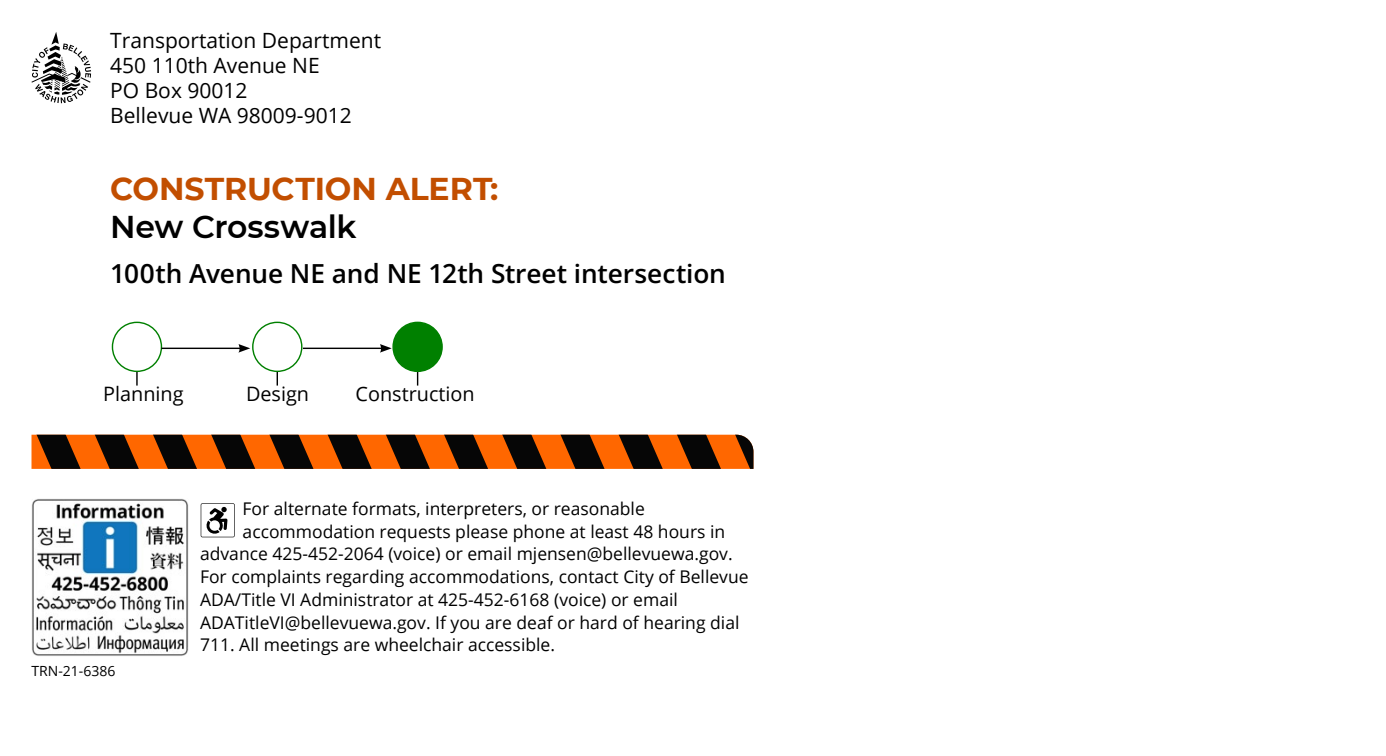
<style>
.page{position:relative;width:1386px;height:756px;background:#fff}
.page>*{position:absolute;margin:0;border:0;box-sizing:border-box;transform-origin:0 0}
.mailer_side_header{font:700 31.5px/37.8px "Montserrat";letter-spacing:-.005em;color:#c24e00}
.mailer_side_subhead{font:600 26.25px "Open Sans";letter-spacing:-.005em;color:#000}
.address_mailer_side{font:21px "Open Sans";color:#000}
.address_mailer_side-2{font:19.78px "Open Sans";color:#000}
.TItle_VI_and_ADA_tex{font:17.5px "Open Sans";color:#000}
.text{font:14px "Open Sans";color:#000}
.s1{font-weight:600;color:#000}
</style>
<div class="page">
<svg style="left:32px;top:32px;width:59px;height:71px"></svg>
<svg style="left:201px;top:503px;width:34px;height:34px"></svg>
<img style="left:32px;top:499px;width:157px;height:157px">
<svg style="left:136px;top:372px;width:2px;height:14px"></svg>
<svg style="left:277px;top:372px;width:1px;height:14px"></svg>
<svg style="left:417px;top:372px;width:1px;height:14px"></svg>
<div style="left:112px;top:322px;width:50px;height:50px;border:1px solid #008000;border-radius:50%"></div>
<div style="left:252px;top:322px;width:50px;height:50px;border:1px solid #008000;border-radius:50%"></div>
<div style="left:393px;top:322px;width:49px;height:49px;background:#008000;border-radius:50%"></div>
<div style="left:392px;top:322px;width:51px;height:50px;border:1px solid #008000;border-radius:50%"></div>
<hr style="left:161px;top:348px;width:80px;height:1px;background:#000">
<svg style="left:238px;top:344px;width:12px;height:9px"></svg>
<hr style="left:303px;top:348px;width:80px;height:1px;background:#000">
<svg style="left:380px;top:344px;width:12px;height:9px"></svg>
<svg style="left:32px;top:435px;width:721px;height:34px;background:#833703"></svg>
<p class="address_mailer_side" style="left:110px;top:26px;width:272px">Transportation Department</p>
<p class="address_mailer_side" style="left:110px;top:51px;width:211px">450 110th Avenue NE</p>
<p class="address_mailer_side" style="left:110px;top:76px;width:139px">PO Box 90012</p>
<p class="address_mailer_side" style="left:110px;top:101px;width:243px">Bellevue WA 98009-9012</p>
<p class="mailer_side_header" style="left:110px;top:169px;width:390px">CONSTRUCTION ALERT:<br><span class="s1">New Crosswalk</span></p>
<p class="mailer_side_subhead" style="left:110px;top:255px;width:617px">100th Avenue NE and NE 12th Street intersection</p>
<p class="address_mailer_side-2" style="left:103px;top:380px;width:82px">Planning</p>
<p class="address_mailer_side-2" style="left:246px;top:380px;width:65px">Design</p>
<p class="address_mailer_side-2" style="left:356px;top:380px;width:121px">Construction</p>
<p class="text" style="left:32px;top:661px;width:86px">TRN-21-6386</p>
<p class="TItle_VI_and_ADA_tex" style="left:243px;top:497px;width:404px">For alternate formats, interpreters, or reasonable</p>
<p class="TItle_VI_and_ADA_tex" style="left:243px;top:519px;width:484px">accommodation requests please phone at least 48 hours in</p>
<p class="TItle_VI_and_ADA_tex" style="left:200px;top:542px;width:534px">advance 425-452-2064 (voice) or email mjensen@bellevuewa.gov.</p>
<p class="TItle_VI_and_ADA_tex" style="left:200px;top:565px;width:550px">For complaints regarding accommodations, contact City of Bellevue</p>
<p class="TItle_VI_and_ADA_tex" style="left:200px;top:588px;width:479px">ADA/Title VI Administrator at 425-452-6168 (voice) or email</p>
<p class="TItle_VI_and_ADA_tex" style="left:200px;top:610px;width:541px">ADATitleVI@bellevuewa.gov. If you are deaf or hard of hearing dial</p>
<p class="TItle_VI_and_ADA_tex" style="left:200px;top:633px;width:357px">711. All meetings are wheelchair accessible.</p>
</div>
